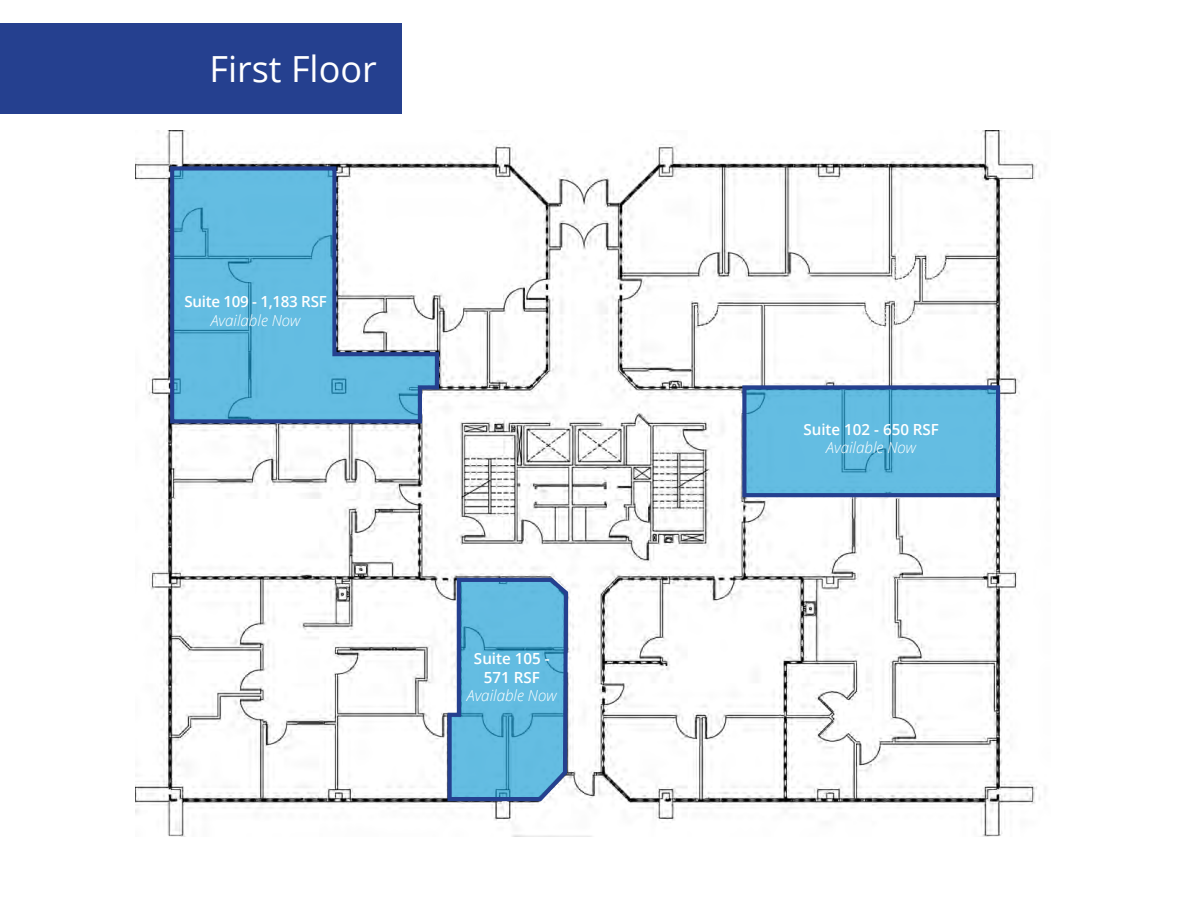
<style>
.page{position:relative;width:1188px;height:918px;background:#fff}
.page>*{position:absolute;margin:0;border:0;box-sizing:border-box;transform-origin:0 0}
.t1{font:36px "Open Sans";color:#fff}
.t2{font:italic 300 15.3px "Open Sans";color:#fff}
.t3{font:600 15.3px/18.5px "Open Sans";color:#fff;text-align:center}
.t4{font:600 15.3px "Open Sans";letter-spacing:-.02em;color:#fff}
</style>
<div class="page">
<div style="left:0;top:23px;width:402px;height:90px;background:#25408f"></div>
<img style="left:136px;top:130px;width:904px;height:707px">
<div style="left:744px;top:388px;width:254px;height:108px;background:#64bde2"></div>
<svg style="left:168px;top:164px;width:273px;height:262px"></svg>
<div style="left:742px;top:385px;width:258px;height:112px;border:4px solid #25408f"></div>
<svg style="left:445px;top:576px;width:125px;height:227px;background:#68b1d6"></svg>
<h1 class="t1" style="left:209px;top:44px;width:169px">First Floor</h1>
<p class="t4" style="left:185px;top:291px;width:144px">Suite 109 - 1,183 RSF</p>
<p class="t2" style="left:211px;top:310px;width:91px">Available Now</p>
<p class="t3" style="left:474px;top:649px;width:77px">Suite 105 -<br>571 RSF</p>
<p class="t2" style="left:467px;top:685px;width:91px">Available Now</p>
<p class="t3" style="left:803px;top:420px;width:137px">Suite 102 - 650 RSF</p>
<p class="t2" style="left:826px;top:437px;width:91px">Available Now</p>
</div>
